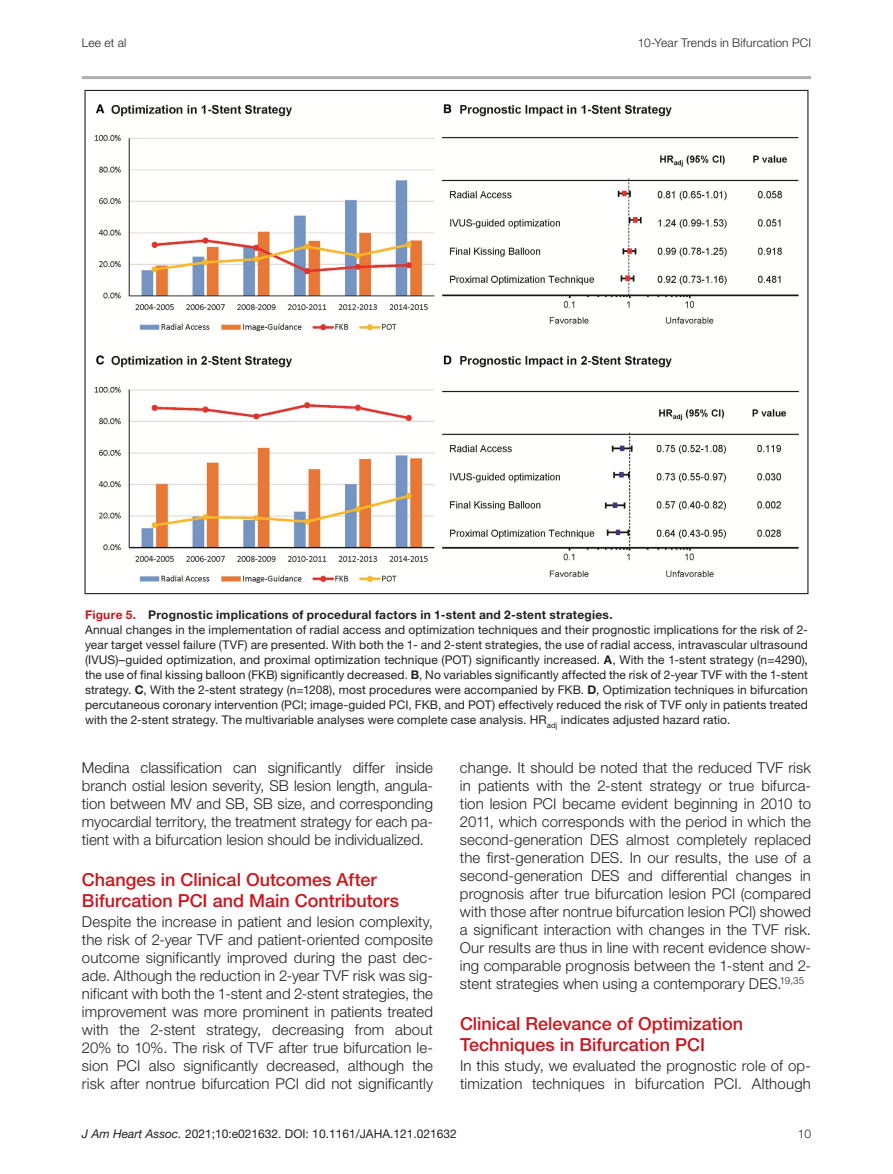
<style>
.page{position:relative;width:893px;height:1174px;background:#fff}
.page>*{position:absolute;margin:0;border:0;box-sizing:border-box;transform-origin:0 0}
.t1{font:500 18px/21px "Helvetica Neue LT Std";color:#cd151d}
.t2{font:300 15px/18px "Helvetica Neue LT Std";letter-spacing:.005em;color:#231f20;text-align:justify}
.t3{font:12px/15px "Helvetica Neue LT Std";letter-spacing:.005em;color:#231f20}
.t4{font:300 12px "Helvetica Neue LT Std";letter-spacing:.015em;color:#231f20}
.s1{font-weight:700;color:#cd151d}
.s2{font-weight:700}
.s3{font-style:italic}
</style>
<div class="page">
<img style="left:94px;top:104px;width:705px;height:480px">
<hr style="left:82px;top:76px;width:729px;height:3px;background:#aeafb3">
<p class="t4" style="left:82px;top:35px;width:46px">Lee et al</p>
<p class="t4" style="left:638px;top:35px;width:175px">10-Year Trends in Bifurcation PCI</p>
<p class="t3" style="left:85px;top:607px;width:724px"><span class="s1">Figure 5.</span> <span class="s2">Prognostic implications of procedural factors in 1-stent and 2-stent strategies.<br></span>Annual changes in the implementation of radial access and optimization techniques and their prognostic implications for the risk of 2- year target vessel failure (TVF) are presented. With both the 1- and 2-stent strategies, the use of radial access, intravascular ultrasound (IVUS)–guided optimization, and proximal optimization technique (POT) significantly increased. <span class="s2">A</span>, With the 1-stent strategy (n=4290), the use of final kissing balloon (FKB) significantly decreased. <span class="s2">B</span>, No variables significantly affected the risk of 2-year TVF with the 1-stent strategy. <span class="s2">C</span>, With the 2-stent strategy (n=1208), most procedures were accompanied by FKB. <span class="s2">D</span>, Optimization techniques in bifurcation percutaneous coronary intervention (PCI; image-guided PCI, FKB, and POT) effectively reduced the risk of TVF only in patients treated with the 2-stent strategy. The multivariable analyses were complete case analysis. HR<sub>adj</sub> indicates adjusted hazard ratio.</p>
<p class="t2" style="left:82px;top:758px;width:353px">Medina classification can significantly differ inside branch ostial lesion severity, SB lesion length, angula&shy;tion between MV and SB, SB size, and corresponding myocardial territory, the treatment strategy for each pa&shy;tient with a bifurcation lesion should be individualized.</p>
<p class="t1" style="left:82px;top:869px;width:319px">Changes in Clinical Outcomes After<br>Bifurcation PCI and Main Contributors</p>
<p class="t2" style="left:82px;top:912px;width:353px">Despite the increase in patient and lesion complexity, the risk of 2-year TVF and patient-oriented composite outcome significantly improved during the past dec&shy;ade. Although the reduction in 2-year TVF risk was sig&shy;nificant with both the 1-stent and 2-stent strategies, the improvement was more prominent in patients treated with the 2-stent strategy, decreasing from about 20% to 10%. The risk of TVF after true bifurcation le&shy;sion PCI also significantly decreased, although the risk after nontrue bifurcation PCI did not significantly</p>
<p class="t2" style="left:460px;top:758px;width:353px">change. It should be noted that the reduced TVF risk in patients with the 2-stent strategy or true bifurca&shy;tion lesion PCI became evident beginning in 2010 to 2011, which corresponds with the period in which the second-generation DES almost completely replaced the first-generation DES. In our results, the use of a second-generation DES and differential changes in prognosis after true bifurcation lesion PCI (compared with those after nontrue bifurcation lesion PCI) showed a significant interaction with changes in the TVF risk.<br>Our results are thus in line with recent evidence show&shy;ing comparable prognosis between the 1-stent and 2- stent strategies when using a contemporary DES.<sup>19,35</sup></p>
<p class="t1" style="left:460px;top:1013px;width:285px">Clinical Relevance of Optimization<br>Techniques in Bifurcation PCI</p>
<p class="t2" style="left:460px;top:1056px;width:352px">In this study, we evaluated the prognostic role of op&shy;timization techniques in bifurcation PCI. Although</p>
<p class="t3" style="left:82px;top:1126px;width:376px"><span class="s3">J Am Heart Assoc.</span> 2021;10:e021632. DOI: 10.1161/JAHA.121.021632</p>
<p class="t4" style="left:798px;top:1126px;width:15px">10</p>
</div>
